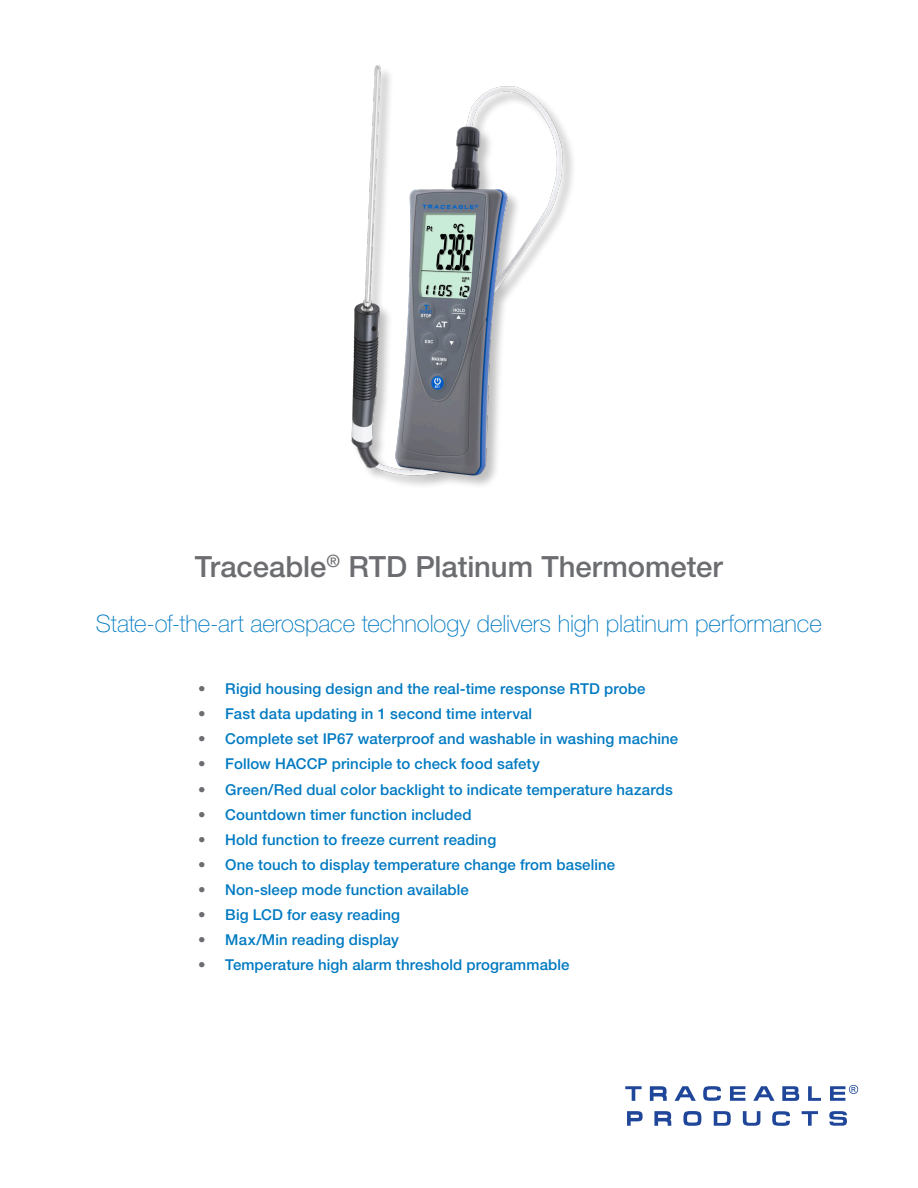
<style>
.page{position:relative;width:918px;height:1188px;background:#fff}
.page>*{position:absolute;margin:0;border:0;box-sizing:border-box;transform-origin:0 0}
.SS_CP_Deck{font:500 29.25px "Helvetica Neue LT Pro";color:#6c6d70}
.SS_CP_Deck-2{font:100 24px "Helvetica Neue LT Pro";letter-spacing:-.005em;color:#007ac2}
.t1{font:500 15px "Helvetica Neue";letter-spacing:.005em;color:#007ac2}
.s1{color:#6c6d70}
</style>
<div class="page">
<svg style="left:625px;top:1086px;width:17px;height:15px"></svg>
<svg style="left:650px;top:1086px;width:17px;height:15px"></svg>
<svg style="left:675px;top:1086px;width:21px;height:15px"></svg>
<svg style="left:703px;top:1086px;width:18px;height:15px"></svg>
<svg style="left:730px;top:1086px;width:15px;height:15px"></svg>
<svg style="left:753px;top:1086px;width:22px;height:15px"></svg>
<svg style="left:782px;top:1086px;width:17px;height:15px"></svg>
<svg style="left:808px;top:1086px;width:13px;height:15px"></svg>
<svg style="left:830px;top:1085px;width:28px;height:16px"></svg>
<svg style="left:627px;top:1111px;width:16px;height:15px"></svg>
<svg style="left:654px;top:1111px;width:17px;height:15px"></svg>
<svg style="left:683px;top:1111px;width:18px;height:15px"></svg>
<svg style="left:714px;top:1111px;width:17px;height:15px"></svg>
<svg style="left:743px;top:1111px;width:17px;height:15px"></svg>
<svg style="left:772px;top:1111px;width:18px;height:15px"></svg>
<svg style="left:802px;top:1111px;width:16px;height:15px"></svg>
<svg style="left:829px;top:1111px;width:18px;height:15px"></svg>
<img style="left:351px;top:65px;width:222px;height:421px">
<p class="SS_CP_Deck" style="left:195px;top:549px;width:529px">Traceable<sup>®</sup> RTD Platinum Thermometer</p>
<p class="SS_CP_Deck-2" style="left:96px;top:610px;width:728px">State-of-the-art aerospace technology delivers high platinum performance</p>
<p class="t1" style="left:198px;top:680px;width:449px"><span class="s1">•</span> Rigid housing design and the real-time response RTD probe</p>
<p class="t1" style="left:198px;top:705px;width:335px"><span class="s1">•</span> Fast data updating in 1 second time interval</p>
<p class="t1" style="left:198px;top:730px;width:481px"><span class="s1">•</span> Complete set IP67 waterproof and washable in washing machine</p>
<p class="t1" style="left:198px;top:755px;width:343px"><span class="s1">•</span> Follow HACCP principle to check food safety</p>
<p class="t1" style="left:198px;top:780px;width:476px"><span class="s1">•</span> Green/Red dual color backlight to indicate temperature hazards</p>
<p class="t1" style="left:198px;top:805px;width:275px"><span class="s1">•</span> Countdown timer function included</p>
<p class="t1" style="left:198px;top:831px;width:299px"><span class="s1">•</span> Hold function to freeze current reading</p>
<p class="t1" style="left:198px;top:856px;width:418px"><span class="s1">•</span> One touch to display temperature change from baseline</p>
<p class="t1" style="left:198px;top:881px;width:272px"><span class="s1">•</span> Non-sleep mode function available</p>
<p class="t1" style="left:198px;top:906px;width:203px"><span class="s1">•</span> Big LCD for easy reading</p>
<p class="t1" style="left:198px;top:931px;width:202px"><span class="s1">•</span> Max/Min reading display</p>
<p class="t1" style="left:198px;top:956px;width:373px"><span class="s1">•</span> Temperature high alarm threshold programmable</p>
</div>
